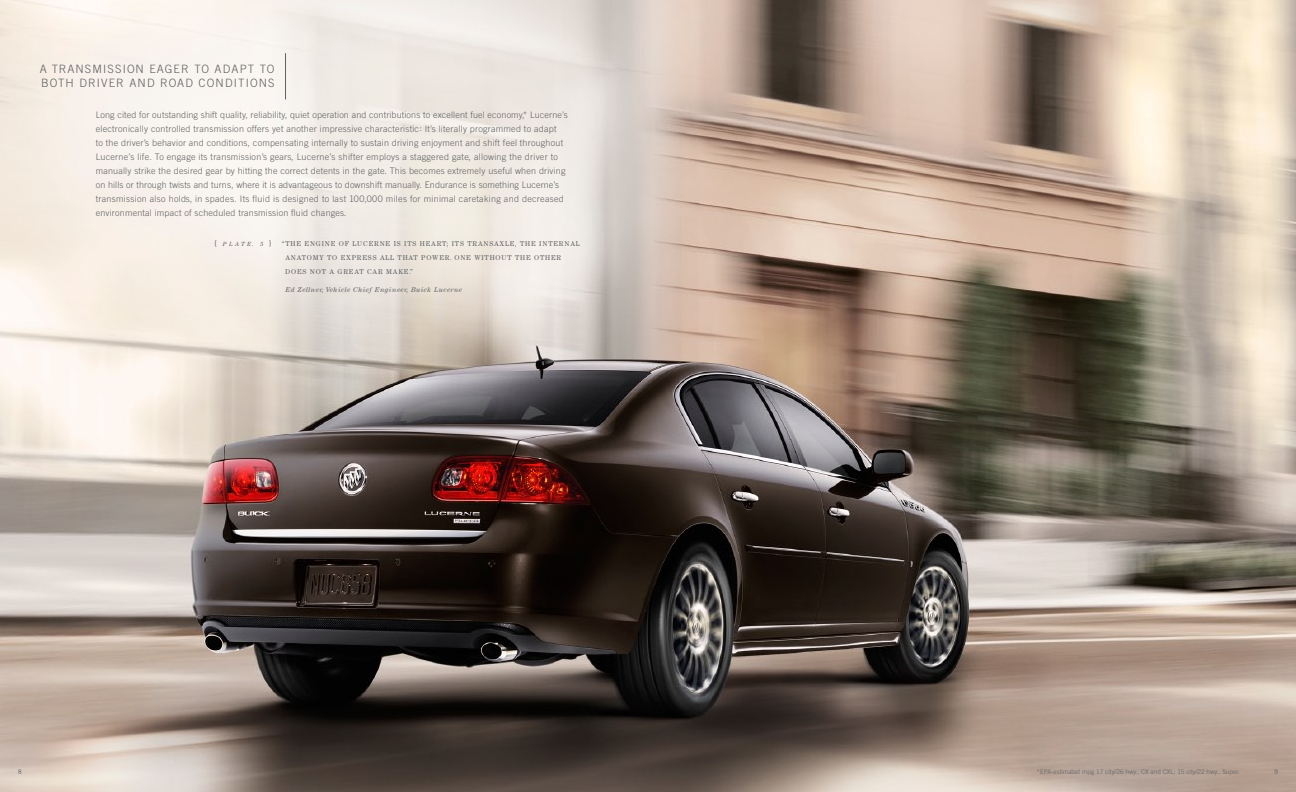
<style>
.page{position:relative;width:1296px;height:792px;background:#fff}
.page>*{position:absolute;margin:0;border:0;box-sizing:border-box;transform-origin:0 0}
.t1{font:300 11.5px/14px "Trade Gothic";letter-spacing:.1em;color:#5f6062}
.t2{font:300 9px/14px "Trade Gothic";letter-spacing:.02em;color:#5f6062}
.t3{font:7px/14px "Century";letter-spacing:.12em;color:#5f6062}
.t4{font:italic 7px "Century";letter-spacing:.075em;color:#5f6062}
.t5{font:300 6.5px "Trade Gothic";color:#5f6062}
.t6{font:italic 6px "Century";letter-spacing:.4em;color:#5f6062}
.s1{font-family:"Trade Gothic";font-style:normal;font-size:8px}
</style>
<div class="page">
<img style="left:0;top:0;width:1296px;height:792px">
<hr style="left:285px;top:53px;width:1px;height:46px;background:#5f6062">
<p class="t1" style="left:40px;top:62px;width:236px">A TRANSMISSION EAGER TO ADAPT TO<br>BOTH DRIVER AND ROAD CONDITIONS</p>
<p class="t2" style="left:96px;top:107px;width:474px">Long cited for outstanding shift quality, reliability, quiet operation and contributions to excellent fuel economy,* Lucerne’s electronically controlled transmission offers yet another impressive characteristic: It’s literally programmed to adapt<br>to the driver’s behavior and conditions, compensating internally to sustain driving enjoyment and shift feel throughout Lucerne’s life. To engage its transmission’s gears, Lucerne’s shifter employs a staggered gate, allowing the driver to manually strike the desired gear by hitting the correct detents in the gate. This becomes extremely useful when driving on hills or through twists and turns, where it is advantageous to downshift manually. Endurance is something Lucerne’s transmission also holds, in spades. Its fluid is designed to last 100,000 miles for minimal caretaking and decreased environmental impact of scheduled transmission fluid changes.</p>
<p class="t6" style="left:214px;top:240px;width:59px"><span class="s1">{</span> PLATE. 5 <span class="s1">}</span></p>
<p class="t3" style="left:285px;top:236px;width:296px;text-indent:-3px">“THE ENGINE OF LUCERNE IS ITS HEART; ITS TRANSAXLE, THE INTERNAL<br>ANATOMY TO EXPRESS ALL THAT POWER. ONE WITHOUT THE OTHER<br>DOES NOT A GREAT CAR MAKE.”</p>
<p class="t4" style="left:286px;top:285px;width:178px">Ed Zellner, Vehicle Chief Engineer, Buick Lucerne</p>
<p class="t3" style="left:18px;top:764px;width:5px">8</p>
<p class="t5" style="left:1037px;top:768px;width:205px">*EPA-estimated mpg 17 city/26 hwy., CX and CXL; 15 city/22 hwy., Super.</p>
<p class="t3" style="left:1274px;top:764px;width:5px">9</p>
</div>
